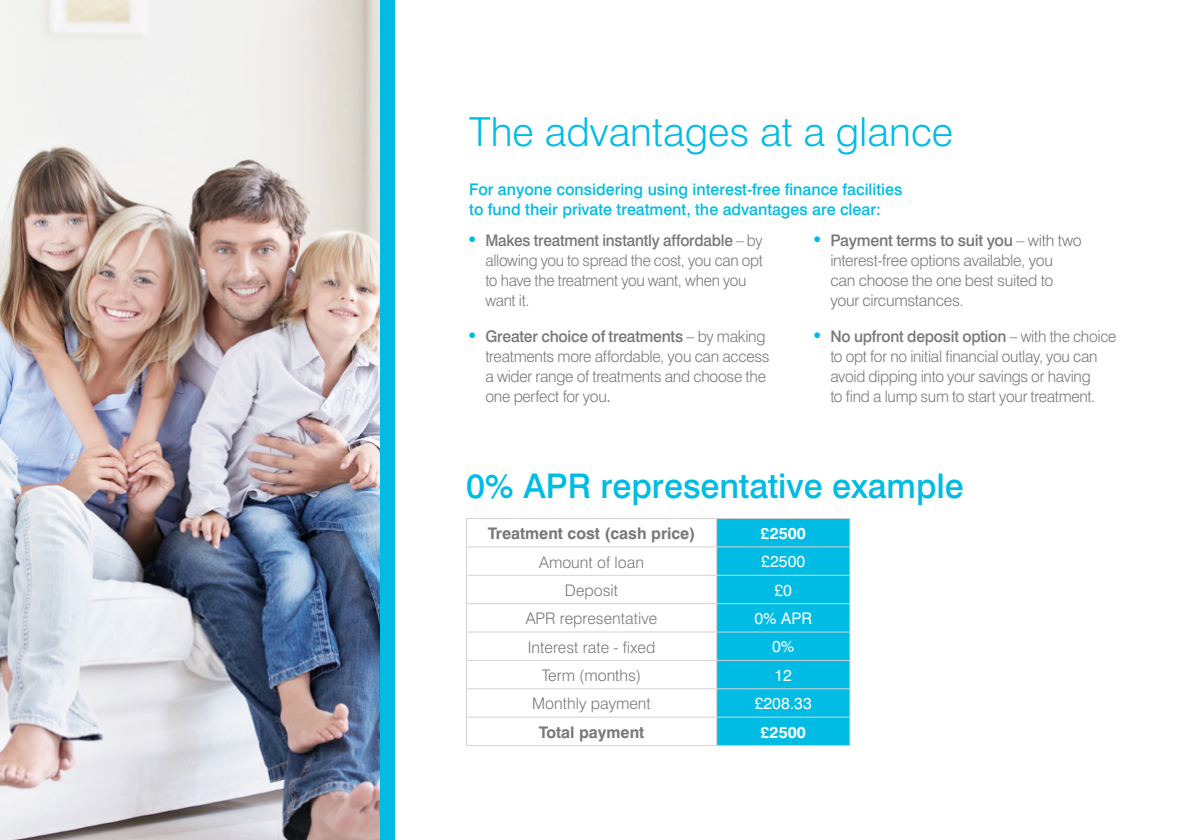
<style>
.page{position:relative;width:1191px;height:840px;background:#fff}
.page>*{position:absolute;margin:0;border:0;box-sizing:border-box;transform-origin:0 0}
.t1{font:300 40px "Swiss 721 BT";color:#00bce4}
.t2{font:500 34px "Swiss 721 BT";color:#00bce4}
.t3{font:300 16px/20px "Swiss 721 BT";letter-spacing:-.015em;color:#78787a}
.t4{font:300 16px/20px "Swiss 721 BT";letter-spacing:-.015em;color:#78787a;scale:.96 1}
.t5{font:500 16px/20px "Swiss 721 BT";color:#00bce4}
.t6{font:700 16px "Swiss 721 BT";color:#78787a}
.t7{font:16px "Swiss 721 BT";color:#fff}
.t8{font:700 16px "Swiss 721 BT";color:#fff}
.s1{font-weight:500}
.s2{font-weight:400}
</style>
<div class="page">
<img style="left:0;top:0;width:380px;height:839px">
<div style="left:380px;top:0;width:14px;height:839px;background:#00bce4"></div>
<svg style="left:467px;top:547px;width:249px;height:171px"></svg>
<hr style="left:466px;top:518px;width:250px;height:1px;background:#d1d3d4">
<hr style="left:466px;top:546px;width:250px;height:1px;background:#d1d3d4">
<hr style="left:466px;top:574px;width:250px;height:1px;background:#d1d3d4">
<hr style="left:466px;top:603px;width:250px;height:1px;background:#d1d3d4">
<hr style="left:466px;top:631px;width:250px;height:1px;background:#d1d3d4">
<hr style="left:466px;top:659px;width:250px;height:1px;background:#d1d3d4">
<hr style="left:466px;top:688px;width:250px;height:1px;background:#d1d3d4">
<hr style="left:466px;top:716px;width:250px;height:1px;background:#d1d3d4">
<svg style="left:466px;top:519px;width:1px;height:225px"></svg>
<svg style="left:716px;top:518px;width:134px;height:226px;background:#0abde3"></svg>
<hr style="left:466px;top:744px;width:250px;height:1px;background:#d1d3d4">
<hr style="left:716px;top:744px;width:134px;height:1px;background:#d1d3d4">
<h1 class="t1" style="left:469px;top:107px;width:485px">The advantages at a glance</h1>
<p class="t5" style="left:469px;top:179px;width:434px">For anyone considering using interest-free finance facilities to fund their private treatment, the advantages are clear:</p>
<p class="t4" style="left:485px;top:230px;width:291px;text-indent:-16px"><sup>●</sup> <span class="s1">Makes treatment instantly affordable</span> – by allowing you to spread the cost, you can opt to have the treatment you want, when you want it.</p>
<p class="t3" style="left:485px;top:326px;width:286px;text-indent:-16px"><sup>●</sup> <span class="s1">Greater choice of treatments</span> – by making treatments more affordable, you can access a wider range of treatments and choose the one perfect for you<span class="s2">.</span></p>
<p class="t3" style="left:830px;top:230px;width:253px;text-indent:-16px"><sup>●</sup> <span class="s1">Payment terms to suit you</span> – with two interest-free options available, you can choose the one best suited to your circumstances.</p>
<p class="t3" style="left:830px;top:326px;width:288px;text-indent:-16px"><sup>●</sup> <span class="s1">No upfront deposit option</span> – with the choice to opt for no initial financial outlay, you can avoid dipping into your savings or having<br>to find a lump sum to start your treatment.</p>
<h2 class="t2" style="left:466px;top:465px;width:499px">0% APR representative example</h2>
<p class="t6" style="left:488px;top:523px;width:209px">Treatment cost (cash price)</p>
<p class="t8" style="left:760px;top:523px;width:47px">£2500</p>
<p class="t3" style="left:539px;top:551px;width:106px">Amount of loan</p>
<p class="t7" style="left:761px;top:551px;width:45px">£2500</p>
<p class="t3" style="left:565px;top:579px;width:55px">Deposit</p>
<p class="t7" style="left:774px;top:580px;width:19px">£0</p>
<p class="t3" style="left:526px;top:608px;width:133px">APR representative</p>
<p class="t7" style="left:754px;top:608px;width:59px">0% APR</p>
<p class="t3" style="left:528px;top:636px;width:129px">Interest rate - fixed</p>
<p class="t7" style="left:772px;top:636px;width:24px">0%</p>
<p class="t3" style="left:542px;top:664px;width:101px">Term (months)</p>
<p class="t7" style="left:774px;top:665px;width:19px">12</p>
<p class="t3" style="left:532px;top:693px;width:120px">Monthly payment</p>
<p class="t7" style="left:754px;top:693px;width:59px">£208.33</p>
<p class="t6" style="left:539px;top:721px;width:107px">Total payment</p>
<p class="t8" style="left:760px;top:721px;width:47px">£2500</p>
</div>
